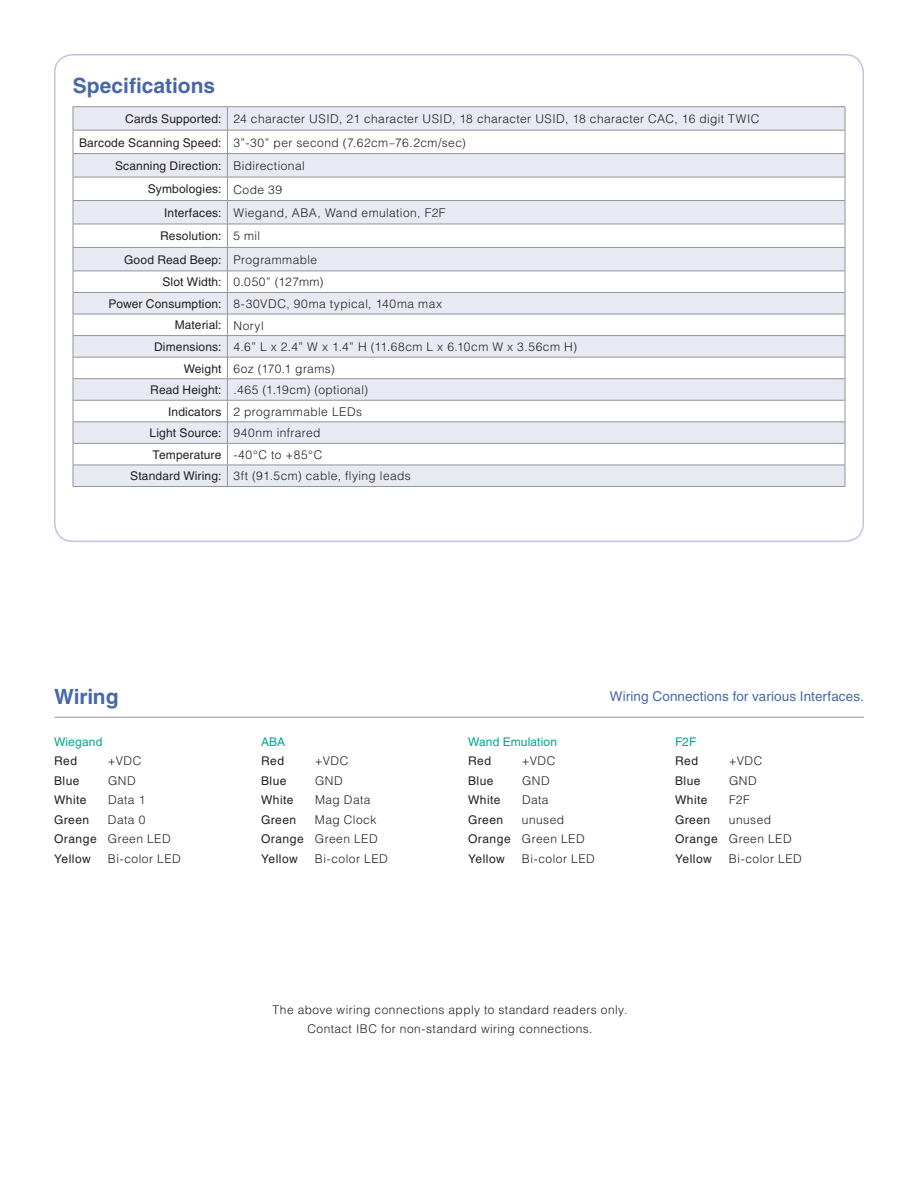
<style>
.page{position:relative;width:918px;height:1188px;background:#fff}
.page>*{position:absolute;margin:0;border:0;box-sizing:border-box;transform-origin:0 0}
.body_txt_11pt_14pt_l{font:700 21px "Helvetica";letter-spacing:-.005em;color:#4869a7}
.t1{font:13.5px "Helvetica LT";letter-spacing:.01em;color:#4869a7}
.t2{font:300 12px "Helvetica LT";letter-spacing:.035em;color:#231f20}
.t3{font:12px "Helvetica LT";letter-spacing:.015em;color:#231f20}
.t4{font:12px "Helvetica LT";letter-spacing:.01em;color:#00a78f}
.s1{font-weight:400}
</style>
<div class="page">
<hr style="left:55px;top:717px;width:809px;height:1px;background:#939598">
<div style="left:74px;top:107px;width:771px;height:379px;background:#e7e9f3"></div>
<svg style="left:74px;top:131px;width:771px;height:334px"></svg>
<hr style="left:73px;top:106px;width:154px;height:1px;background:#939598">
<hr style="left:227px;top:106px;width:618px;height:1px;background:#939598">
<hr style="left:73px;top:130px;width:154px;height:1px;background:#939598">
<hr style="left:227px;top:130px;width:618px;height:1px;background:#939598">
<hr style="left:73px;top:153px;width:154px;height:1px;background:#939598">
<hr style="left:227px;top:153px;width:618px;height:1px;background:#939598">
<hr style="left:73px;top:177px;width:154px;height:1px;background:#939598">
<hr style="left:227px;top:177px;width:618px;height:1px;background:#939598">
<hr style="left:73px;top:200px;width:154px;height:1px;background:#939598">
<hr style="left:227px;top:200px;width:618px;height:1px;background:#939598">
<hr style="left:73px;top:224px;width:154px;height:1px;background:#939598">
<hr style="left:227px;top:224px;width:618px;height:1px;background:#939598">
<hr style="left:73px;top:247px;width:154px;height:1px;background:#939598">
<hr style="left:227px;top:247px;width:618px;height:1px;background:#939598">
<hr style="left:73px;top:271px;width:154px;height:1px;background:#939598">
<hr style="left:227px;top:271px;width:618px;height:1px;background:#939598">
<hr style="left:73px;top:292px;width:154px;height:1px;background:#939598">
<hr style="left:227px;top:292px;width:618px;height:1px;background:#939598">
<hr style="left:73px;top:314px;width:154px;height:1px;background:#939598">
<hr style="left:227px;top:314px;width:618px;height:1px;background:#939598">
<hr style="left:73px;top:335px;width:154px;height:1px;background:#939598">
<hr style="left:227px;top:335px;width:618px;height:1px;background:#939598">
<hr style="left:73px;top:357px;width:154px;height:1px;background:#939598">
<hr style="left:227px;top:357px;width:618px;height:1px;background:#939598">
<hr style="left:73px;top:378px;width:154px;height:1px;background:#939598">
<hr style="left:227px;top:378px;width:618px;height:1px;background:#939598">
<hr style="left:73px;top:400px;width:154px;height:1px;background:#939598">
<hr style="left:227px;top:400px;width:618px;height:1px;background:#939598">
<hr style="left:73px;top:422px;width:154px;height:1px;background:#939598">
<hr style="left:227px;top:422px;width:618px;height:1px;background:#939598">
<hr style="left:73px;top:443px;width:154px;height:1px;background:#939598">
<hr style="left:227px;top:443px;width:618px;height:1px;background:#939598">
<hr style="left:73px;top:465px;width:154px;height:1px;background:#939598">
<svg style="left:73px;top:107px;width:1px;height:379px"></svg>
<hr style="left:227px;top:465px;width:618px;height:1px;background:#939598">
<svg style="left:227px;top:107px;width:1px;height:379px"></svg>
<svg style="left:845px;top:107px;width:1px;height:379px"></svg>
<hr style="left:73px;top:486px;width:154px;height:1px;background:#939598">
<hr style="left:227px;top:486px;width:618px;height:1px;background:#939598">
<p class="body_txt_11pt_14pt_l" style="left:73px;top:73px;width:144px">Specifications</p>
<p class="t3" style="left:125px;top:112px;width:98px">Cards Supported:</p>
<p class="t2" style="left:233px;top:111px;width:528px">24 character USID, 21 character USID, 18 character USID, 18 character CAC, 16 digit TWIC</p>
<p class="t3" style="left:79px;top:135px;width:144px">Barcode Scanning Speed:</p>
<p class="t2" style="left:233px;top:135px;width:234px">3”-30” per second (7.62cm–76.2cm/sec)</p>
<p class="t3" style="left:115px;top:159px;width:108px">Scanning Direction:</p>
<p class="t2" style="left:233px;top:158px;width:73px">Bidirectional</p>
<p class="t3" style="left:148px;top:182px;width:75px">Symbologies:</p>
<p class="t2" style="left:233px;top:182px;width:50px">Code 39</p>
<p class="t3" style="left:164px;top:206px;width:59px">Interfaces:</p>
<p class="t2" style="left:233px;top:205px;width:214px">Wiegand, ABA, Wand emulation, F2F</p>
<p class="t3" style="left:160px;top:229px;width:63px">Resolution:</p>
<p class="t2" style="left:233px;top:229px;width:28px">5 mil</p>
<p class="t3" style="left:124px;top:253px;width:99px">Good Read Beep:</p>
<p class="t2" style="left:233px;top:252px;width:85px">Programmable</p>
<p class="t3" style="left:162px;top:275px;width:60px">Slot Width:</p>
<p class="t2" style="left:233px;top:275px;width:92px">0.050” (127mm)</p>
<p class="t3" style="left:109px;top:297px;width:114px">Power Consumption:</p>
<p class="t2" style="left:233px;top:296px;width:210px">8-30VDC, 90ma typical, 140ma max</p>
<p class="t3" style="left:175px;top:318px;width:48px">Material:</p>
<p class="t2" style="left:233px;top:318px;width:32px">Noryl</p>
<p class="t3" style="left:154px;top:340px;width:69px">Dimensions:</p>
<p class="t2" style="left:233px;top:339px;width:345px">4.6” L x 2.4” W x 1.4” H (11.68cm L x 6.10cm W x 3.56cm H)</p>
<p class="t3" style="left:184px;top:361px;width:39px">Weight</p>
<p class="t2" style="left:233px;top:361px;width:103px">6oz (170.1 grams)</p>
<p class="t3" style="left:150px;top:383px;width:73px">Read Height:</p>
<p class="t2" style="left:233px;top:383px;width:136px">.465 (1.19cm) (optional)</p>
<p class="t3" style="left:168px;top:405px;width:55px">Indicators</p>
<p class="t2" style="left:233px;top:404px;width:130px">2 programmable LEDs</p>
<p class="t3" style="left:150px;top:426px;width:73px">Light Source:</p>
<p class="t2" style="left:233px;top:426px;width:89px">940nm infrared</p>
<p class="t3" style="left:153px;top:448px;width:70px">Temperature</p>
<p class="t2" style="left:233px;top:447px;width:90px">-40°C to +85°C</p>
<p class="t3" style="left:130px;top:469px;width:93px">Standard Wiring:</p>
<p class="t2" style="left:233px;top:469px;width:179px">3ft (91.5cm) cable, flying leads</p>
<p class="body_txt_11pt_14pt_l" style="left:54px;top:683px;width:66px">Wiring</p>
<p class="t1" style="left:610px;top:688px;width:256px">Wiring Connections for various Interfaces.</p>
<p class="t4" style="left:54px;top:735px;width:50px">Wiegand</p>
<p class="t3" style="left:54px;top:754px;width:25px">Red</p>
<p class="t2" style="left:108px;top:754px;width:35px">+VDC</p>
<p class="t3" style="left:54px;top:774px;width:27px">Blue</p>
<p class="t2" style="left:108px;top:773px;width:29px">GND</p>
<p class="t3" style="left:54px;top:793px;width:34px">White</p>
<p class="t2" style="left:108px;top:793px;width:39px">Data 1</p>
<p class="t3" style="left:54px;top:813px;width:37px">Green</p>
<p class="t2" style="left:108px;top:812px;width:39px">Data 0</p>
<p class="t2" style="left:54px;top:832px;width:118px"><span class="s1">Orange</span> Green LED</p>
<p class="t3" style="left:54px;top:852px;width:38px">Yellow</p>
<p class="t2" style="left:108px;top:851px;width:74px">Bi-color LED</p>
<p class="t4" style="left:261px;top:735px;width:26px">ABA</p>
<p class="t3" style="left:261px;top:754px;width:25px">Red</p>
<p class="t2" style="left:315px;top:754px;width:35px">+VDC</p>
<p class="t3" style="left:261px;top:774px;width:27px">Blue</p>
<p class="t2" style="left:315px;top:773px;width:29px">GND</p>
<p class="t3" style="left:261px;top:793px;width:34px">White</p>
<p class="t2" style="left:315px;top:793px;width:57px">Mag Data</p>
<p class="t3" style="left:261px;top:813px;width:37px">Green</p>
<p class="t2" style="left:315px;top:812px;width:63px">Mag Clock</p>
<p class="t2" style="left:261px;top:832px;width:118px"><span class="s1">Orange</span> Green LED</p>
<p class="t3" style="left:261px;top:852px;width:38px">Yellow</p>
<p class="t2" style="left:315px;top:851px;width:74px">Bi-color LED</p>
<p class="t4" style="left:468px;top:735px;width:91px">Wand Emulation</p>
<p class="t3" style="left:468px;top:754px;width:25px">Red</p>
<p class="t2" style="left:522px;top:754px;width:35px">+VDC</p>
<p class="t3" style="left:468px;top:774px;width:27px">Blue</p>
<p class="t2" style="left:522px;top:773px;width:29px">GND</p>
<p class="t3" style="left:468px;top:793px;width:34px">White</p>
<p class="t2" style="left:522px;top:793px;width:28px">Data</p>
<p class="t3" style="left:468px;top:813px;width:37px">Green</p>
<p class="t2" style="left:522px;top:812px;width:44px">unused</p>
<p class="t2" style="left:468px;top:832px;width:118px"><span class="s1">Orange</span> Green LED</p>
<p class="t3" style="left:468px;top:852px;width:38px">Yellow</p>
<p class="t2" style="left:522px;top:851px;width:74px">Bi-color LED</p>
<p class="t4" style="left:675px;top:735px;width:23px">F2F</p>
<p class="t3" style="left:675px;top:754px;width:25px">Red</p>
<p class="t2" style="left:729px;top:754px;width:35px">+VDC</p>
<p class="t3" style="left:675px;top:774px;width:27px">Blue</p>
<p class="t2" style="left:729px;top:773px;width:29px">GND</p>
<p class="t3" style="left:675px;top:793px;width:34px">White</p>
<p class="t2" style="left:729px;top:793px;width:22px">F2F</p>
<p class="t3" style="left:675px;top:813px;width:37px">Green</p>
<p class="t2" style="left:729px;top:812px;width:44px">unused</p>
<p class="t2" style="left:675px;top:832px;width:118px"><span class="s1">Orange</span> Green LED</p>
<p class="t3" style="left:675px;top:852px;width:38px">Yellow</p>
<p class="t2" style="left:729px;top:851px;width:74px">Bi-color LED</p>
<p class="t2" style="left:273px;top:1002px;width:356px">The above wiring connections apply to standard readers only.</p>
<p class="t2" style="left:307px;top:1022px;width:287px">Contact IBC for non-standard wiring connections.</p>
</div>
